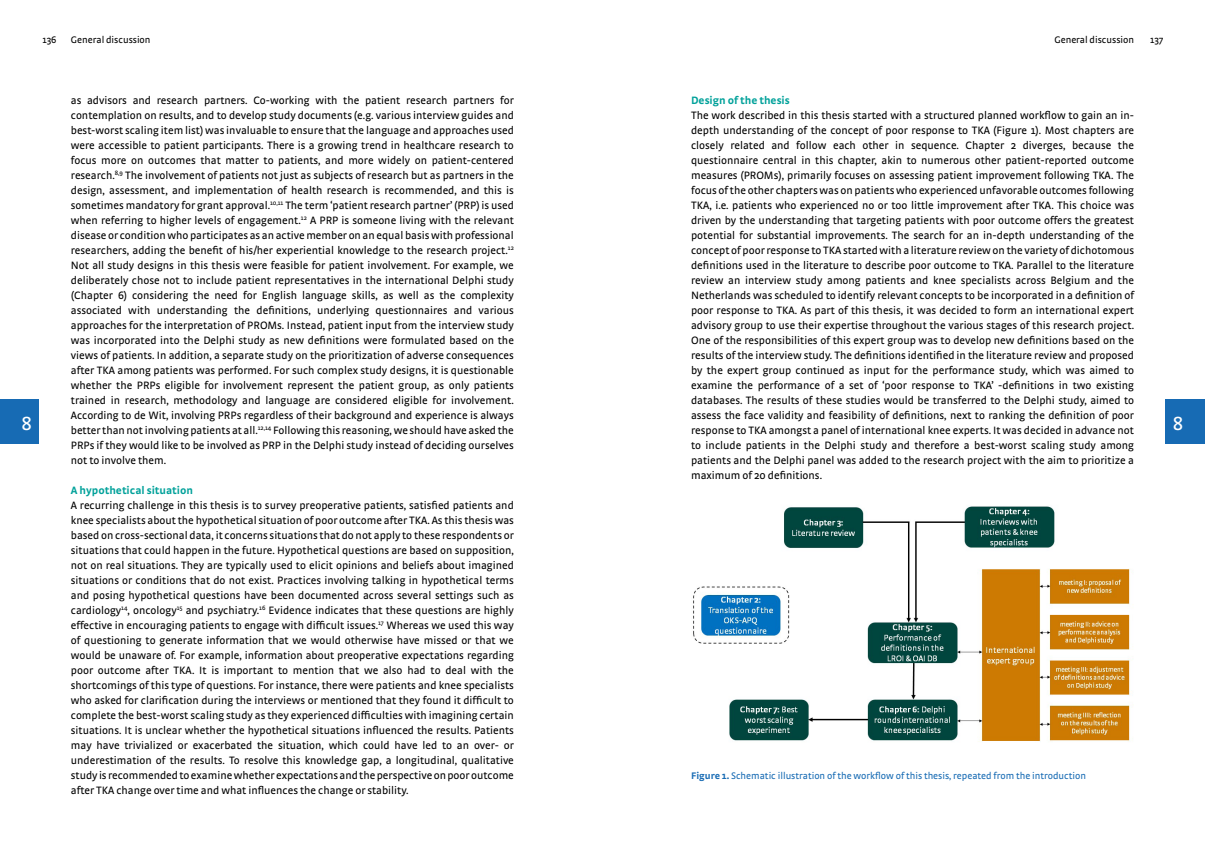
<style>
.page{position:relative;width:1205px;height:851px;background:#fff}
.page>*{position:absolute;margin:0;border:0;box-sizing:border-box;transform-origin:0 0}
.t1{font:20px "Strada OT";color:#fff}
.t2{font:11.25px/15px "Strada OT";color:#000;text-align:justify}
.t3{font:700 11.25px "Strada OT";color:#00a19a}
.t4{font:10px "Strada OT";color:#176bb4}
.t5{font:10px "Strada OT";color:#000}
.s1{font-weight:700}
</style>
<div class="page">
<img style="left:693px;top:506px;width:437px;height:236px">
<div style="left:0;top:399px;width:39px;height:45px;background:#176bb4"></div>
<div style="left:1165px;top:399px;width:40px;height:45px;background:#176bb4"></div>
<p class="t5" style="left:43px;top:34px;width:15px">136</p>
<p class="t5" style="left:71px;top:34px;width:81px">General discussion</p>
<p class="t5" style="left:1150px;top:34px;width:15px">137</p>
<p class="t5" style="left:1054px;top:34px;width:81px">General discussion</p>
<p class="t3" style="left:691px;top:93px;width:100px">Design of the thesis</p>
<p class="t2" style="left:691px;top:107px;width:444px">The work described in this thesis started with a structured planned workflow to gain an in&shy;depth understanding of the concept of poor response to TKA (Figure 1). Most chapters are closely related and follow each other in sequence. Chapter 2 diverges, because the questionnaire central in this chapter, akin to numerous other patient-reported outcome measures (PROMs), primarily focuses on assessing patient improvement following TKA. The focus of the other chapters was on patients who experienced unfavorable outcomes following TKA, i.e. patients who experienced no or too little improvement after TKA. This choice was driven by the understanding that targeting patients with poor outcome offers the greatest potential for substantial improvements. The search for an in-depth understanding of the concept of poor response to TKA started with a literature review on the variety of dichotomous definitions used in the literature to describe poor outcome to TKA. Parallel to the literature review an interview study among patients and knee specialists across Belgium and the Netherlands was scheduled to identify relevant concepts to be incorporated in a definition of poor response to TKA. As part of this thesis, it was decided to form an international expert advisory group to use their expertise throughout the various stages of this research project.<br>One of the responsibilities of this expert group was to develop new definitions based on the results of the interview study. The definitions identified in the literature review and proposed by the expert group continued as input for the performance study, which was aimed to examine the performance of a set of ‘poor response to TKA’ -definitions in two existing databases. The results of these studies would be transferred to the Delphi study, aimed to assess the face validity and feasibility of definitions, next to ranking the definition of poor response to TKA amongst a panel of international knee experts. It was decided in advance not to include patients in the Delphi study and therefore a best-worst scaling study among patients and the Delphi panel was added to the research project with the aim to prioritize a maximum of 20 definitions.</p>
<p class="t2" style="left:71px;top:92px;width:444px">as advisors and research partners. Co-working with the patient research partners for contemplation on results, and to develop study documents (e.g. various interview guides and best-worst scaling item list) was invaluable to ensure that the language and approaches used were accessible to patient participants. There is a growing trend in healthcare research to focus more on outcomes that matter to patients, and more widely on patient-centered research.<sup>8,9</sup> The involvement of patients not just as subjects of research but as partners in the design, assessment, and implementation of health research is recommended, and this is sometimes mandatory for grant approval.<sup>10,11</sup> The term ‘patient research partner’ (PRP) is used when referring to higher levels of engagement.<sup>12</sup> A PRP is someone living with the relevant disease or condition who participates as an active member on an equal basis with professional researchers, adding the benefit of his/her experiential knowledge to the research project.<sup>12<br></sup>Not all study designs in this thesis were feasible for patient involvement. For example, we deliberately chose not to include patient representatives in the international Delphi study (Chapter 6) considering the need for English language skills, as well as the complexity associated with understanding the definitions, underlying questionnaires and various approaches for the interpretation of PROMs. Instead, patient input from the interview study was incorporated into the Delphi study as new definitions were formulated based on the views of patients. In addition, a separate study on the prioritization of adverse consequences after TKA among patients was performed. For such complex study designs, it is questionable whether the PRPs eligible for involvement represent the patient group, as only patients trained in research, methodology and language are considered eligible for involvement.<br>According to de Wit, involving PRPs regardless of their background and experience is always better than not involving patients at all.<sup>12,14</sup> Following this reasoning, we should have asked the PRPs if they would like to be involved as PRP in the Delphi study instead of deciding ourselves not to involve them.</p>
<p class="t3" style="left:71px;top:483px;width:124px">A hypothetical situation</p>
<p class="t2" style="left:71px;top:497px;width:444px">A recurring challenge in this thesis is to survey preoperative patients, satisfied patients and knee specialists about the hypothetical situation of poor outcome after TKA. As this thesis was based on cross-sectional data, it concerns situations that do not apply to these respondents or situations that could happen in the future. Hypothetical questions are based on supposition, not on real situations. They are typically used to elicit opinions and beliefs about imagined situations or conditions that do not exist. Practices involving talking in hypothetical terms and posing hypothetical questions have been documented across several settings such as cardiology<sup>14</sup>, oncology<sup>15</sup> and psychiatry.<sup>16</sup> Evidence indicates that these questions are highly effective in encouraging patients to engage with difficult issues.<sup>17</sup> Whereas we used this way of questioning to generate information that we would otherwise have missed or that we would be unaware of. For example, information about preoperative expectations regarding poor outcome after TKA. It is important to mention that we also had to deal with the shortcomings of this type of questions. For instance, there were patients and knee specialists who asked for clarification during the interviews or mentioned that they found it difficult to complete the best-worst scaling study as they experienced difficulties with imagining certain situations. It is unclear whether the hypothetical situations influenced the results. Patients may have trivialized or exacerbated the situation, which could have led to an over- or underestimation of the results. To resolve this knowledge gap, a longitudinal, qualitative study is recommended to examine whether expectations and the perspective on poor outcome after TKA change over time and what influences the change or stability.</p>
<h1 class="t1" style="left:21px;top:411px;width:12px">8</h1>
<h1 class="t1" style="left:1172px;top:411px;width:12px">8</h1>
<p class="t4" style="left:691px;top:770px;width:396px"><span class="s1">Figure 1.</span> Schematic illustration of the workflow of this thesis, repeated from the introduction</p>
</div>
